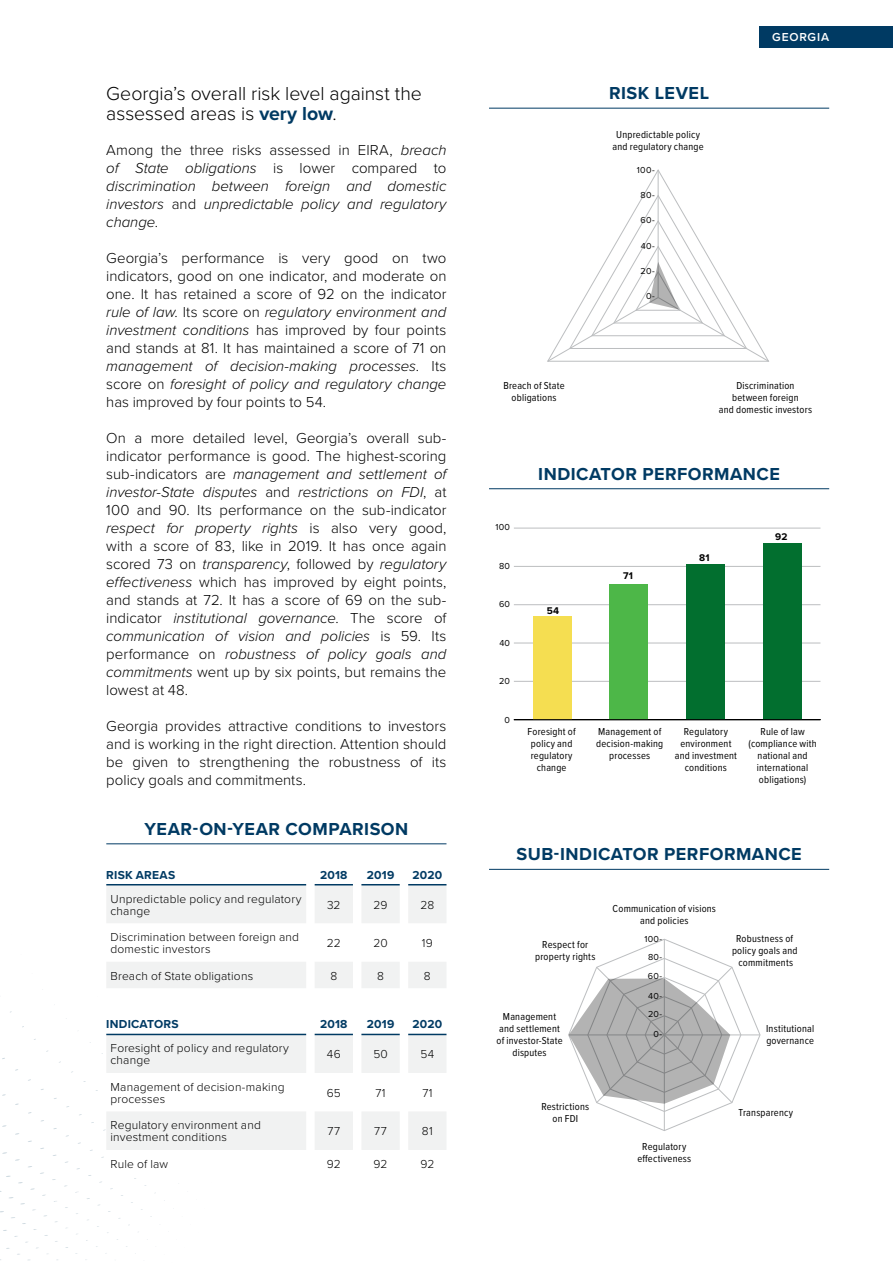
<style>
.page{position:relative;width:893px;height:1263px;background:#fff}
.page>*{position:absolute;margin:0;border:0;box-sizing:border-box;transform-origin:0 0}
.t1{font:300 19.5px/19.5px "Proxima Nova";letter-spacing:-.005em;color:#000}
.t2{font:700 18px "Proxima Nova";letter-spacing:.03em;color:#003a63}
.t3{font:300 15px/18px "Proxima Nova";color:#000;text-align:justify}
.t4{font:italic 300 15px/18px "Proxima Nova";color:#000;text-align:justify}
.t5{font:300 12px/12px "Proxima Nova";letter-spacing:.015em;color:#000}
.t6{font:700 12px "Proxima Nova";letter-spacing:.02em;color:#003a63}
.t7{font:600 12px "Proxima Nova";letter-spacing:.07em;color:#fff}
.t8{font:10.5px/12px "Proxima Nova Cond";letter-spacing:.02em;color:#000;text-align:center}
.t9{font:700 10.05px "Proxima Nova";letter-spacing:.02em;color:#000}
.t10{font:9px "Proxima Nova";letter-spacing:.03em;color:#000}
.s1{font-weight:700;color:#003a63}
.s2{font-style:normal}
.s3{font-style:italic}
</style>
<div class="page">
<div style="left:759px;top:27px;width:134px;height:21px;background:#003a63"></div>
<hr style="left:489px;top:108px;width:340px;height:1px;background:#003a63">
<svg style="left:547px;top:169px;width:222px;height:193px"></svg>
<hr style="left:489px;top:488px;width:340px;height:1px;background:#003a63">
<hr style="left:514px;top:681px;width:306px;height:1px;background:#bcbec0">
<hr style="left:514px;top:643px;width:306px;height:1px;background:#bcbec0">
<hr style="left:514px;top:604px;width:306px;height:1px;background:#bcbec0">
<hr style="left:514px;top:566px;width:306px;height:1px;background:#bcbec0">
<hr style="left:514px;top:528px;width:306px;height:1px;background:#bcbec0">
<div style="left:763px;top:543px;width:38px;height:177px;background:#026f2f"></div>
<div style="left:686px;top:564px;width:39px;height:156px;background:#026f2f"></div>
<div style="left:610px;top:584px;width:38px;height:136px;background:#4db748"></div>
<div style="left:533px;top:616px;width:38px;height:104px;background:#f5de51"></div>
<hr style="left:514px;top:719px;width:306px;height:1px;background:#000">
<hr style="left:489px;top:869px;width:340px;height:1px;background:#003a63">
<svg style="left:568px;top:938px;width:193px;height:193px"></svg>
<hr style="left:106px;top:843px;width:340px;height:1px;background:#003a63">
<svg style="left:106px;top:884px;width:340px;height:104px"></svg>
<hr style="left:106px;top:884px;width:200px;height:1px;background:#003a63">
<hr style="left:315px;top:884px;width:38px;height:1px;background:#003a63">
<hr style="left:361px;top:884px;width:39px;height:1px;background:#003a63">
<hr style="left:408px;top:884px;width:38px;height:1px;background:#003a63">
<svg style="left:0;top:1011px;width:446px;height:214px"></svg>
<hr style="left:106px;top:1034px;width:200px;height:1px;background:#003a63">
<hr style="left:315px;top:1034px;width:38px;height:1px;background:#003a63">
<hr style="left:361px;top:1034px;width:39px;height:1px;background:#003a63">
<hr style="left:408px;top:1034px;width:38px;height:1px;background:#003a63">
<h1 class="t1" style="left:106px;top:85px;width:317px">Georgia’s overall risk level against the assessed areas is <span class="s1">very low</span>.</h1>
<p class="t4" style="left:106px;top:142px;width:342px"><span class="s2">Among the three risks assessed in EIRA,</span> breach of State obligations <span class="s2">is lower compared to </span>discrimination between foreign and domestic investors <span class="s2">and</span> unpredictable policy and regulatory change<span class="s2">.</span></p>
<p class="t3" style="left:106px;top:250px;width:342px">Georgia’s performance is very good on two indicators, good on one indicator, and moderate on one. It has retained a score of 92 on the indicator <span class="s3">rule of law</span>. Its score on <span class="s3">regulatory environment and investment conditions</span> has improved by four points and stands at 81. It has maintained a score of 71 on <span class="s3">management of decision-making processes</span>. Its score on <span class="s3">foresight of policy and regulatory change </span>has improved by four points to 54.</p>
<p class="t3" style="left:106px;top:430px;width:342px">On a more detailed level, Georgia’s overall sub&shy;indicator performance is good. The highest-scoring sub-indicators are <span class="s3">management and settlement of investor-State disputes</span> and <span class="s3">restrictions on FDI</span>, at 100 and 90. Its performance on the sub-indicator <span class="s3">respect for property rights</span> is also very good, with a score of 83, like in 2019. It has once again scored 73 on <span class="s3">transparency</span>, followed by <span class="s3">regulatory effectiveness</span> which has improved by eight points, and stands at 72. It has a score of 69 on the sub&shy;indicator <span class="s3">institutional governance</span>. The score of <span class="s3">communication of vision and policies</span> is 59. Its performance on <span class="s3">robustness of policy goals and commitments</span> went up by six points, but remains the lowest at 48.</p>
<p class="t3" style="left:106px;top:718px;width:342px">Georgia provides attractive conditions to investors and is working in the right direction. Attention should be given to strengthening the robustness of its policy goals and commitments.</p>
<p class="t2" style="left:145px;top:821px;width:265px">YEAR-ON-YEAR COMPARISON</p>
<p class="t6" style="left:106px;top:870px;width:70px">RISK AREAS</p>
<p class="t6" style="left:320px;top:870px;width:29px">2018</p>
<p class="t6" style="left:367px;top:870px;width:29px">2019</p>
<p class="t6" style="left:413px;top:870px;width:31px">2020</p>
<p class="t5" style="left:111px;top:893px;width:193px">Unpredictable policy and regulatory change</p>
<p class="t5" style="left:327px;top:899px;width:15px">32</p>
<p class="t5" style="left:374px;top:899px;width:16px">29</p>
<p class="t5" style="left:420px;top:899px;width:15px">28</p>
<p class="t5" style="left:111px;top:932px;width:190px">Discrimination between foreign and domestic investors</p>
<p class="t5" style="left:327px;top:938px;width:16px">22</p>
<p class="t5" style="left:373px;top:938px;width:16px">20</p>
<p class="t5" style="left:422px;top:938px;width:12px">19</p>
<p class="t5" style="left:111px;top:970px;width:144px">Breach of State obligations</p>
<p class="t5" style="left:330px;top:970px;width:8px">8</p>
<p class="t5" style="left:377px;top:970px;width:8px">8</p>
<p class="t5" style="left:424px;top:970px;width:8px">8</p>
<p class="t6" style="left:106px;top:1019px;width:74px">INDICATORS</p>
<p class="t6" style="left:320px;top:1019px;width:29px">2018</p>
<p class="t6" style="left:367px;top:1019px;width:29px">2019</p>
<p class="t6" style="left:413px;top:1019px;width:31px">2020</p>
<p class="t5" style="left:111px;top:1043px;width:180px">Foresight of policy and regulatory change</p>
<p class="t5" style="left:327px;top:1049px;width:15px">46</p>
<p class="t5" style="left:373px;top:1049px;width:16px">50</p>
<p class="t5" style="left:420px;top:1049px;width:15px">54</p>
<p class="t5" style="left:111px;top:1081px;width:175px">Management of decision-making processes</p>
<p class="t5" style="left:327px;top:1087px;width:16px">65</p>
<p class="t5" style="left:376px;top:1087px;width:12px">71</p>
<p class="t5" style="left:422px;top:1087px;width:12px">71</p>
<p class="t5" style="left:111px;top:1120px;width:152px">Regulatory environment and investment conditions</p>
<p class="t5" style="left:327px;top:1126px;width:14px">77</p>
<p class="t5" style="left:374px;top:1126px;width:14px">77</p>
<p class="t5" style="left:422px;top:1126px;width:12px">81</p>
<p class="t5" style="left:111px;top:1158px;width:59px">Rule of law</p>
<p class="t5" style="left:327px;top:1158px;width:15px">92</p>
<p class="t5" style="left:374px;top:1158px;width:15px">92</p>
<p class="t5" style="left:420px;top:1158px;width:15px">92</p>
<p class="t2" style="left:609px;top:86px;width:101px">RISK LEVEL</p>
<p class="t8" style="left:613px;top:129px;width:93px">Unpredictable policy and regulatory change</p>
<p class="t10" style="left:637px;top:166px;width:19px">100-</p>
<p class="t10" style="left:640px;top:192px;width:16px">80-</p>
<p class="t10" style="left:640px;top:217px;width:16px">60-</p>
<p class="t10" style="left:641px;top:242px;width:16px">40-</p>
<p class="t10" style="left:641px;top:267px;width:16px">20-</p>
<p class="t10" style="left:646px;top:292px;width:10px">0-</p>
<p class="t7" style="left:772px;top:32px;width:59px">GEORGIA</p>
<p class="t8" style="left:503px;top:380px;width:63px">Breach of State obligations</p>
<p class="t8" style="left:719px;top:380px;width:95px">Discrimination between foreign<br>and domestic investors</p>
<p class="t10" style="left:495px;top:524px;width:16px">100</p>
<p class="t10" style="left:499px;top:562px;width:12px">80</p>
<p class="t10" style="left:499px;top:600px;width:13px">60</p>
<p class="t10" style="left:499px;top:639px;width:12px">40</p>
<p class="t10" style="left:499px;top:677px;width:12px">20</p>
<p class="t10" style="left:505px;top:716px;width:7px">0</p>
<p class="t2" style="left:538px;top:466px;width:243px">INDICATOR PERFORMANCE</p>
<p class="t9" style="left:547px;top:606px;width:14px">54</p>
<p class="t9" style="left:623px;top:572px;width:11px">71</p>
<p class="t9" style="left:699px;top:554px;width:12px">81</p>
<p class="t9" style="left:775px;top:532px;width:14px">92</p>
<p class="t8" style="left:528px;top:726px;width:50px">Foresight of policy and regulatory change</p>
<p class="t8" style="left:596px;top:726px;width:69px">Management of decision-making processes</p>
<p class="t8" style="left:675px;top:726px;width:64px">Regulatory environment and investment conditions</p>
<p class="t8" style="left:749px;top:726px;width:70px">Rule of law (compliance with national and international obligations)</p>
<p class="t2" style="left:516px;top:847px;width:287px">SUB-INDICATOR PERFORMANCE</p>
<p class="t8" style="left:535px;top:938px;width:62px">Respect for property rights</p>
<p class="t8" style="left:496px;top:1011px;width:68px">Management and settlement of investor-State disputes</p>
<p class="t8" style="left:613px;top:903px;width:105px">Communication of visions and policies</p>
<p class="t10" style="left:644px;top:935px;width:19px">100-</p>
<p class="t8" style="left:732px;top:932px;width:67px">Robustness of policy goals and commitments</p>
<p class="t10" style="left:648px;top:953px;width:16px">80-</p>
<p class="t10" style="left:648px;top:972px;width:16px">60-</p>
<p class="t10" style="left:648px;top:992px;width:16px">40-</p>
<p class="t10" style="left:648px;top:1010px;width:16px">20-</p>
<p class="t10" style="left:653px;top:1030px;width:10px">0-</p>
<p class="t8" style="left:766px;top:1023px;width:50px;text-align:left">Institutional governance</p>
<p class="t8" style="left:541px;top:1101px;width:49px">Restrictions on FDI</p>
<p class="t8" style="left:739px;top:1107px;width:56px">Transparency</p>
<p class="t8" style="left:637px;top:1141px;width:56px">Regulatory effectiveness</p>
</div>
